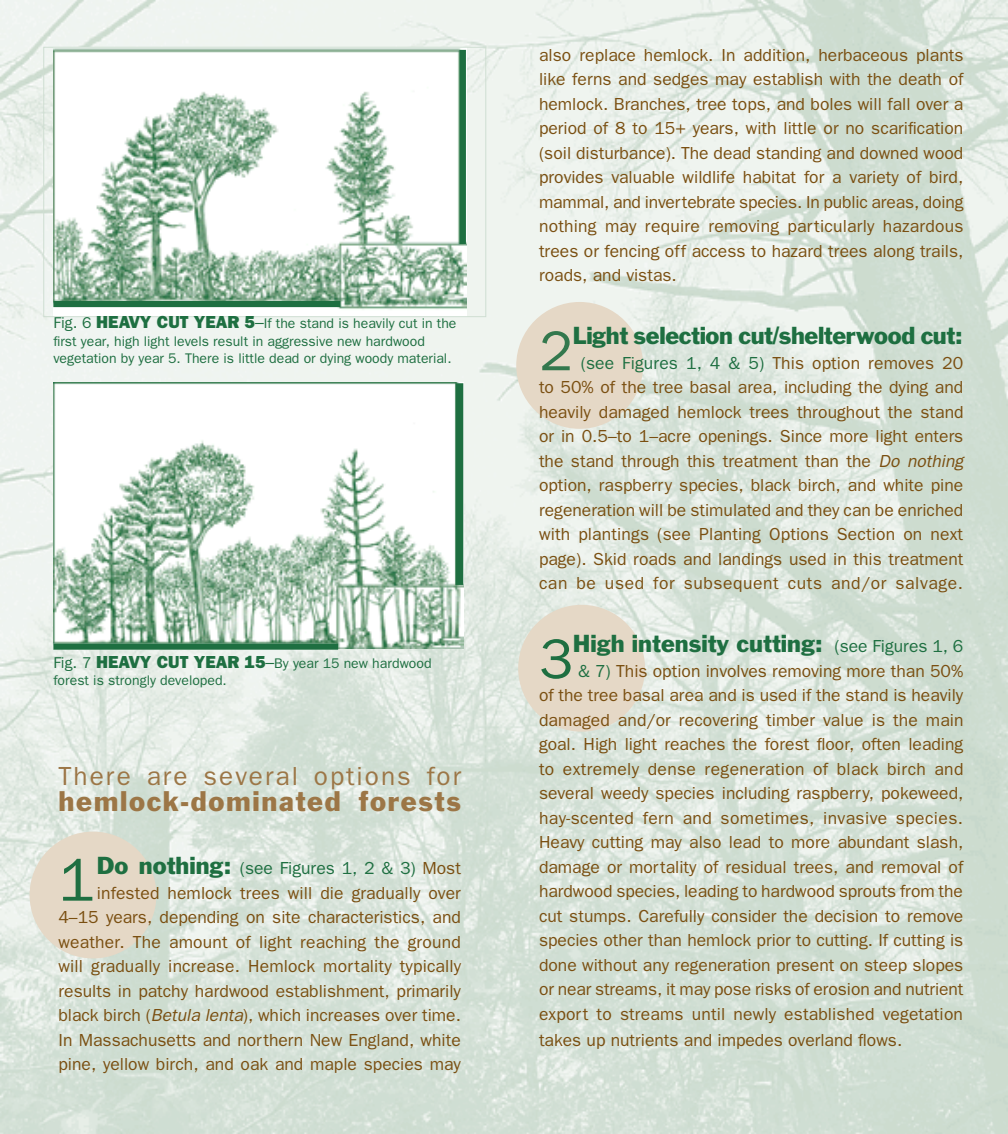
<style>
.page{position:relative;width:1008px;height:1134px;background:#fff}
.page>*{position:absolute;margin:0;border:0;box-sizing:border-box;transform-origin:0 0}
.t1{font:61.07px "Franklin Gothic";color:#1e6f41}
.t2{font:56.35px "Franklin Gothic";color:#33784d}
.t3{font:56.35px "Franklin Gothic";color:#1e6f41}
.t4{font:26.25px/26.2px "Franklin Gothic";letter-spacing:.075em;color:#9c7646}
.t5{font:22.75px "Franklin Gothic";letter-spacing:-.015em;color:#1e6f41}
.t6{font:17.5px/24.5px "Franklin Gothic";color:#7a4f11;text-align:justify}
.t7{font:14px/17.5px "Franklin Gothic";color:#1e6f41}
.s1{font-size:15.75px}
.s2{font-weight:800;font-size:17.5px}
.s3{font-size:17.5px}
.s4{font-style:inherit}
.s5{font-size:22.75px;color:#1e6f41}
.s6{color:#1e6f41}
.s7{font-style:italic}
</style>
<div class="page">
<img style="left:1px;top:0;width:1007px;height:1134px">
<div style="left:30px;top:832px;width:126px;height:126px;background:#e5d8c6;border-radius:50%"></div>
<div style="left:516px;top:302px;width:127px;height:127px;background:#e5d8c6;border-radius:50%"></div>
<div style="left:518px;top:605px;width:127px;height:127px;background:#e5d8c6;border-radius:50%"></div>
<img style="left:53px;top:383px;width:410px;height:265px">
<img style="left:53px;top:49px;width:414px;height:266px">
<div style="left:44px;top:47px;width:442px;height:270px;border:1px solid #cfded2"></div>
<div style="left:53px;top:301px;width:287px;height:6px;border:2px solid #1e6f41"></div>
<div style="left:460px;top:51px;width:5px;height:192px;background:#1e6f41"></div>
<div style="left:459px;top:50px;width:7px;height:194px;border:2px solid #1e6f41"></div>
<div style="left:53px;top:644px;width:285px;height:6px;border:2px solid #1e6f41"></div>
<div style="left:456px;top:384px;width:6px;height:200px;background:#1e6f41"></div>
<div style="left:455px;top:383px;width:8px;height:202px;border:2px solid #1e6f41"></div>
<p class="t7" style="left:53px;top:314px;width:405px"><span class="s1">Fig. 6</span> <span class="s2">HEAVY CUT YEAR 5</span><span class="s3">–</span>If the stand is heavily cut in the first year, high light levels result in aggressive new hardwood vegetation by year 5. There is little dead or dying woody material.</p>
<p class="t7" style="left:53px;top:654px;width:380px"><span class="s1">Fig. 7</span> <span class="s2">HEAVY CUT YEAR 15</span><span class="s3">–</span>By year 15 new hardwood forest is strongly developed.</p>
<p class="t4" style="left:58px;top:763px;width:404px">There are several options for <span class="s4">hemlock-dominated forests</span></p>
<p class="t6" style="left:58px;top:856px;width:404px;text-align:right"><span class="s5">Do nothing:</span> <span class="s6">(see Figures 1, 2 &amp; 3)</span> Most infested hemlock trees will die gradually over 4–15 years, depending on site characteristics, and weather. The amount of light reaching the ground will gradually increase. Hemlock mortality typically results in patchy hardwood establishment, primarily black birch (<span class="s7">Betula lenta</span>), which increases over time.<br>In Massachusetts and northern New England, white pine, yellow birch, and oak and maple species may</p>
<p class="t1" style="left:58px;top:845px;width:38px">1</p>
<p class="t6" style="left:539px;top:42px;width:426px">also replace hemlock. In addition, herbaceous plants like ferns and sedges may establish with the death of hemlock. Branches, tree tops, and boles will fall over a period of 8 to 15+ years, with little or no scarification (soil disturbance). The dead standing and downed wood provides valuable wildlife habitat for a variety of bird, mammal, and invertebrate species. In public areas, doing nothing may require removing particularly hazardous trees or fencing off access to hazard trees along trails, roads, and vistas.</p>
<p class="t2" style="left:539px;top:319px;width:35px">2</p>
<p class="t5" style="left:573px;top:321px;width:392px">Light selection cut/shelterwood cut:</p>
<p class="t6" style="left:539px;top:350px;width:426px;text-indent:42px"><span class="s6">(see Figures 1, 4 &amp; 5)</span> This option removes 20 to 50% of the tree basal area, including the dying and heavily damaged hemlock trees throughout the stand or in 0.5–to 1–acre openings. Since more light enters the stand through this treatment than the <span class="s7">Do nothing </span>option, raspberry species, black birch, and white pine regeneration will be stimulated and they can be enriched with plantings (see Planting Options Section on next page). Skid roads and landings used in this treatment can be used for subsequent cuts and/or salvage.</p>
<p class="t3" style="left:539px;top:627px;width:35px">3</p>
<p class="t5" style="left:573px;top:629px;width:392px">High intensity cutting: <span class="s3">(see Figures 1, 6</span></p>
<p class="t6" style="left:539px;top:658px;width:426px;text-indent:39px"><span class="s6">&amp; 7)</span> This option involves removing more than 50% of the tree basal area and is used if the stand is heavily damaged and/or recovering timber value is the main goal. High light reaches the forest floor, often leading to extremely dense regeneration of black birch and several weedy species including raspberry, pokeweed, hay-scented fern and sometimes, invasive species.<br>Heavy cutting may also lead to more abundant slash, damage or mortality of residual trees, and removal of hardwood species, leading to hardwood sprouts from the cut stumps. Carefully consider the decision to remove species other than hemlock prior to cutting. If cutting is done without any regeneration present on steep slopes or near streams, it may pose risks of erosion and nutrient export to streams until newly established vegetation</p>
<p class="t6" style="left:539px;top:1027px;width:365px">takes up nutrients and impedes overland flows.</p>
</div>
